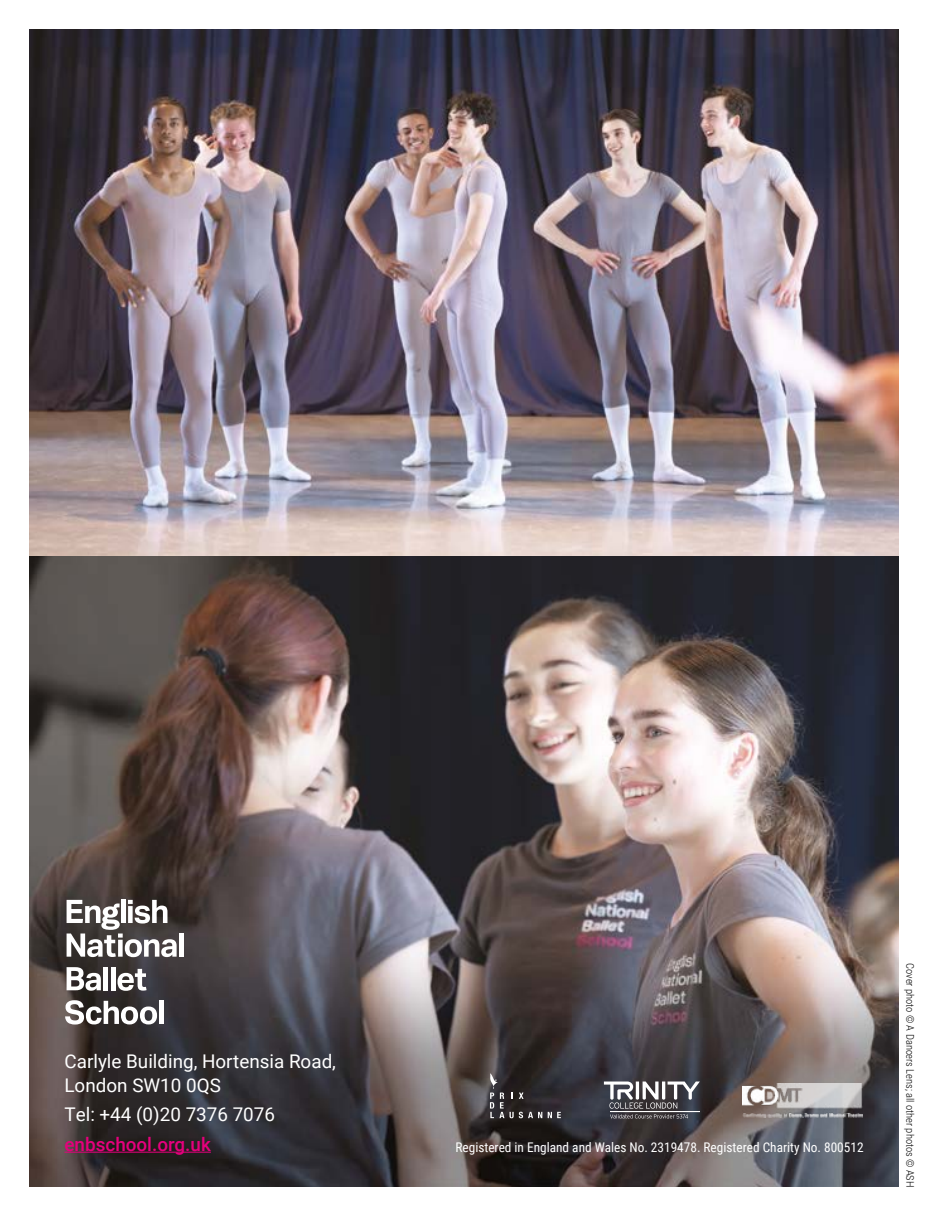
<style>
.page{position:relative;width:928px;height:1216px;background:#fff}
.page>*{position:absolute;margin:0;border:0;box-sizing:border-box;transform-origin:0 0}
.t1{font:18.9px/23.3px "Roboto";color:#fff}
.t2{font:500 18.9px "Roboto";color:#e6007d}
.t3{font:13.3px "Roboto Condensed";color:#fff}
.t4{font:300 10.5px "Roboto Condensed";color:#000}
</style>
<div class="page">
<img style="left:30px;top:30px;width:868px;height:1156px">
<svg style="left:604px;top:1081px;width:96px;height:27px"></svg>
<svg style="left:610px;top:1114px;width:78px;height:4px"></svg>
<hr style="left:610px;top:1111px;width:90px;height:1px;background:#fff">
<img style="left:742px;top:1083px;width:120px;height:34px">
<hr style="left:64px;top:1151px;width:147px;height:1px;background:#e6007d">
<svg style="left:67px;top:899px;width:110px;height:58px"></svg>
<hr style="left:179px;top:933px;width:4px;height:23px;background:#fff">
<svg style="left:67px;top:967px;width:34px;height:23px"></svg>
<div style="left:103px;top:967px;width:5px;height:23px;background:#fff"></div>
<hr style="left:111px;top:967px;width:4px;height:23px;background:#fff">
<svg style="left:117px;top:968px;width:30px;height:22px"></svg>
<svg style="left:65px;top:1000px;width:92px;height:24px"></svg>
<div style="left:159px;top:1000px;width:5px;height:23px;background:#fff"></div>
<svg style="left:519px;top:1092px;width:4px;height:6px"></svg>
<svg style="left:519px;top:1111px;width:42px;height:7px"></svg>
<svg style="left:490px;top:1072px;width:23px;height:46px"></svg>
<h1 class="t1" style="left:64px;top:1049px;width:273px">Carlyle Building, Hortensia Road,<br>London SW10 0QS</h1>
<h1 class="t1" style="left:64px;top:1102px;width:212px">Tel: +44 (0)20 7376 7076</h1>
<h1 class="t2" style="left:64px;top:1130px;width:148px">enbschool.org.uk</h1>
<p class="t3" style="left:455px;top:1137px;width:410px">Registered in England and Wales No. 2319478. Registered Charity No. 800512</p>
<p class="t4" style="left:917px;top:963px;width:226px;rotate:90deg">Cover photo © A Dancers Lens; all other photos © ASH</p>
</div>
